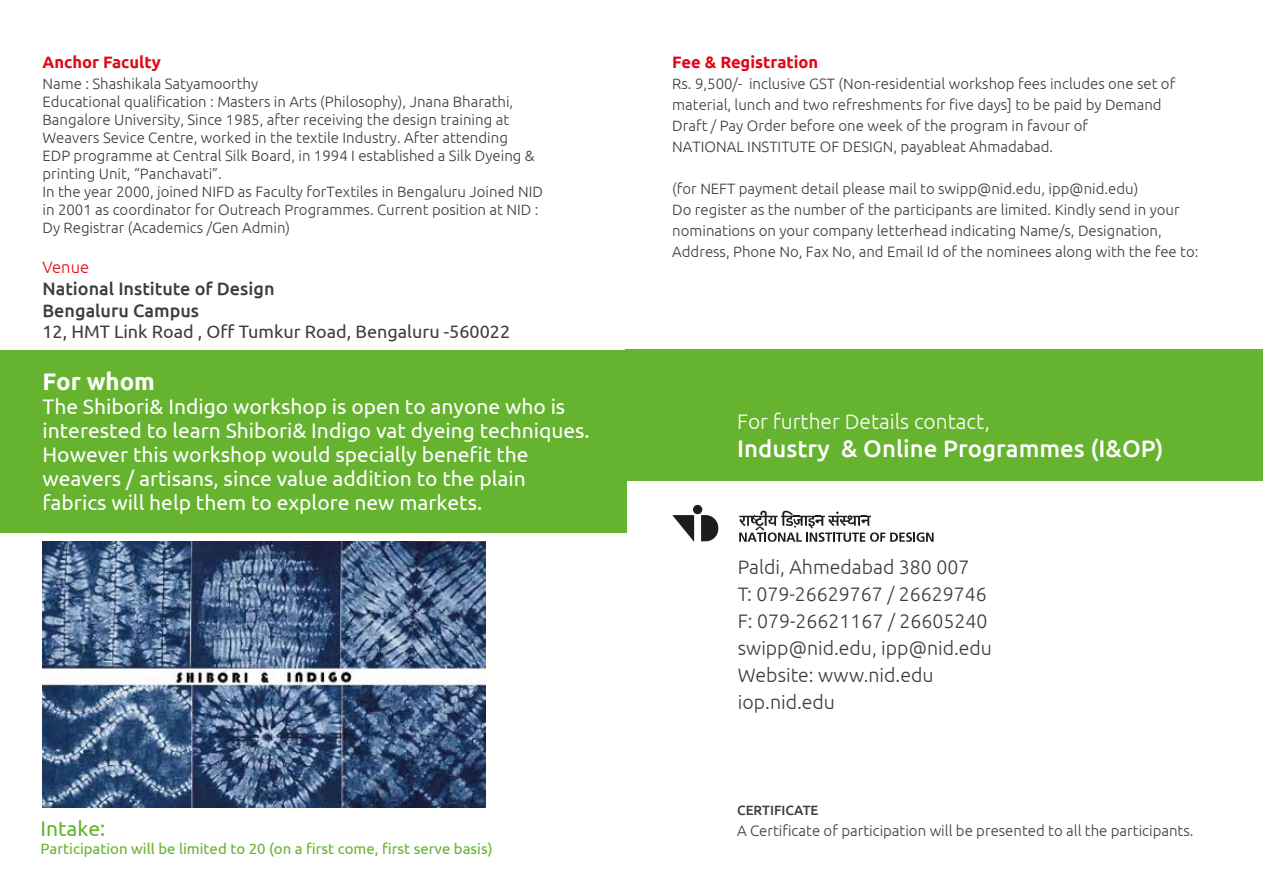
<style>
.page{position:relative;width:1263px;height:893px;background:#fff}
.page>*{position:absolute;margin:0;border:0;box-sizing:border-box;transform-origin:0 0}
.t1{font:500 24px "Ubuntu";color:#fff}
.t2{font:700 24px "Ubuntu";color:#fff}
.t3{font:21px/24px "Ubuntu";color:#fff}
.t4{font:300 21px "Ubuntu";color:#fff}
.t5{font:21px "Ubuntu";color:#65b32e}
.t6{font:300 19.5px/27px "Ubuntu";color:#3c3c3b}
.t7{font:18px "Ubuntu";color:#3d3d3b}
.t8{font:500 18px/21.6px "Ubuntu";color:#3d3d3b}
.t9{font:700 16.5px "Ubuntu";color:#e10717}
.t10{font:700 16.5px "Ubuntu";color:#e0081a}
.t11{font:300 16.5px "Ubuntu";color:#e30613}
.t12{font:300 15px/18px "Ubuntu";color:#3c3c3b}
.t13{font:15px "Ubuntu";color:#65b32e}
.t14{font:500 13.5px "Ubuntu";color:#3c3c3b}
</style>
<div class="page">
<div style="left:625px;top:350px;width:638px;height:131px;background:#65b32e"></div>
<svg style="left:672px;top:515px;width:22px;height:27px"></svg>
<svg style="left:701px;top:515px;width:17px;height:26px"></svg>
<div style="left:693px;top:505px;width:9px;height:9px;background:#1d1d1b;border-radius:50%"></div>
<svg style="left:739px;top:511px;width:194px;height:31px"></svg>
<div style="left:0;top:350px;width:626px;height:183px;background:#65b32e"></div>
<img style="left:42px;top:541px;width:443px;height:266px">
<p class="t10" style="left:42px;top:52px;width:120px">Anchor Faculty</p>
<p class="t12" style="left:42px;top:74px;width:502px">Name : Shashikala Satyamoorthy<br>Educational qualification : Masters in Arts (Philosophy), Jnana Bharathi, Bangalore University, Since 1985, after receiving the design training at Weavers Sevice Centre, worked in the textile Industry. After attending<br>EDP programme at Central Silk Board, in 1994 I established a Silk Dyeing &amp; printing Unit, “Panchavati”.<br>In the year 2000, joined NIFD as Faculty forTextiles in Bengaluru Joined NID in 2001 as coordinator for Outreach Programmes. Current position at NID :<br>Dy Registrar (Academics /Gen Admin)</p>
<p class="t11" style="left:42px;top:258px;width:48px">Venue</p>
<p class="t8" style="left:42px;top:277px;width:234px">National Institute of Design<br>Bengaluru Campus</p>
<p class="t7" style="left:42px;top:321px;width:469px">12, HMT Link Road , Off Tumkur Road, Bengaluru -560022</p>
<h1 class="t2" style="left:42px;top:366px;width:114px">For whom</h1>
<p class="t3" style="left:43px;top:393px;width:549px">The Shibori&amp; Indigo workshop is open to anyone who is interested to learn Shibori&amp; Indigo vat dyeing techniques.<br>However this workshop would specially benefit the weavers / artisans, since value addition to the plain fabrics will help them to explore new markets.</p>
<h2 class="t5" style="left:40px;top:816px;width:66px">Intake:</h2>
<p class="t13" style="left:40px;top:839px;width:454px">Participation will be limited to 20 (on a first come, first serve basis)</p>
<p class="t9" style="left:672px;top:52px;width:148px">Fee &amp; Registration</p>
<p class="t12" style="left:672px;top:73px;width:504px;line-height:21px">Rs. 9,500/- inclusive GST (Non-residential workshop fees includes one set of material, lunch and two refreshments for five days] to be paid by Demand Draft / Pay Order before one week of the program in favour of<br>NATIONAL INSTITUTE OF DESIGN, payableat Ahmadabad.</p>
<p class="t12" style="left:672px;top:178px;width:528px;line-height:21px">(for NEFT payment detail please mail to swipp@nid.edu, ipp@nid.edu)<br>Do register as the number of the participants are limited. Kindly send in your nominations on your company letterhead indicating Name/s, Designation, Address, Phone No, Fax No, and Email Id of the nominees along with the fee to:</p>
<h2 class="t4" style="left:737px;top:408px;width:254px">For further Details contact,</h2>
<h1 class="t1" style="left:737px;top:434px;width:428px">Industry &amp; Online Programmes (I&amp;OP)</h1>
<h3 class="t6" style="left:738px;top:553px;width:256px">Paldi, Ahmedabad 380 007<br>T: 079-26629767 / 26629746<br>F: 079-26621167 / 26605240 swipp@nid.edu, ipp@nid.edu<br>Website: www.nid.edu iop.nid.edu</h3>
<p class="t14" style="left:737px;top:802px;width:83px">CERTIFICATE</p>
<p class="t12" style="left:737px;top:821px;width:458px">A Certificate of participation will be presented to all the participants.</p>
</div>
